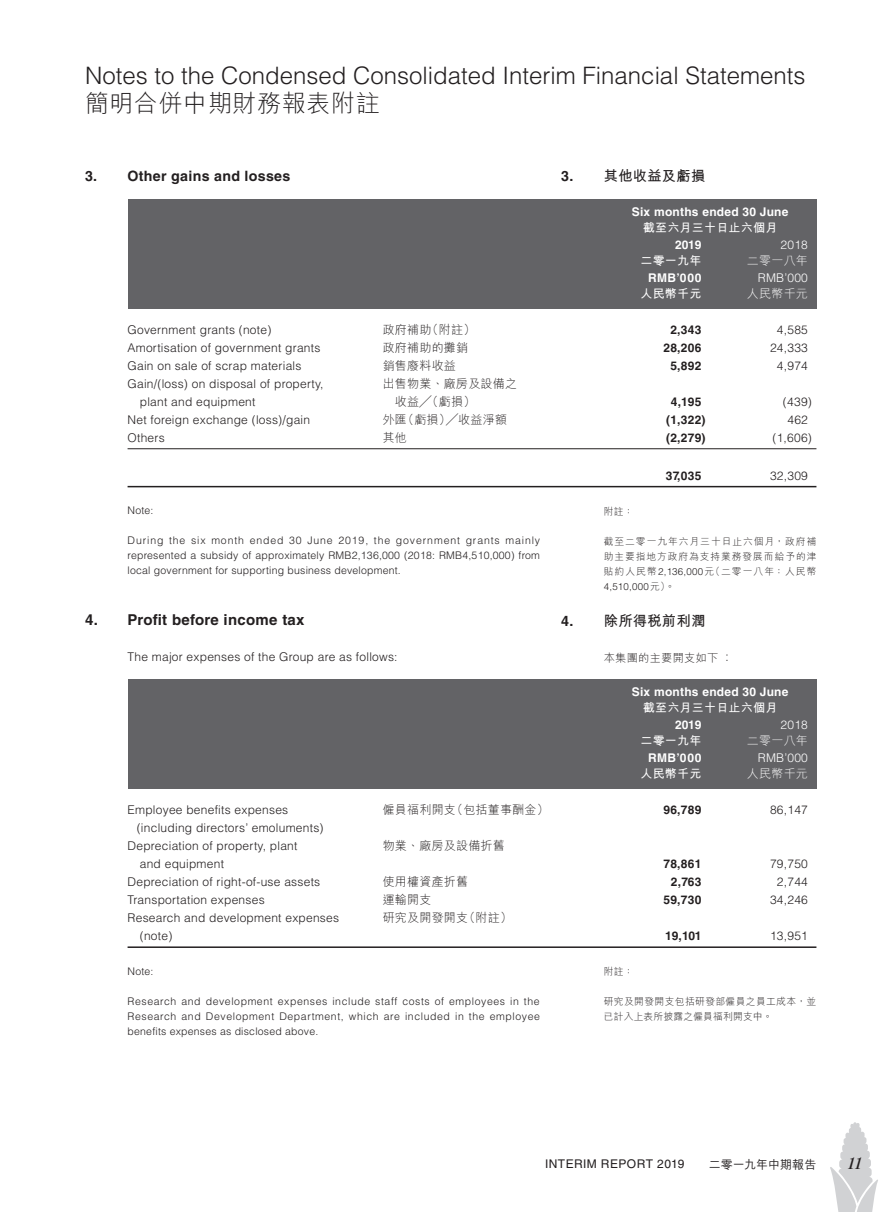
<style>
.page{position:relative;width:893px;height:1212px;background:#fff}
.page>*{position:absolute;margin:0;border:0;box-sizing:border-box;transform-origin:0 0}
.Heading_2_e{font:300 24px "Helvetica LT Std";color:#231f20}
.Heading_2_c{font:300 24px "M Hei HK";letter-spacing:.025em;color:#231f20}
.t1{font:italic 15.75px "Caslon 3 LT Std";color:#231f20;scale:.95 1}
.Subhead_1_e{font:700 15px "Helvetica LT Std";letter-spacing:.02em;color:#231f20}
.Subhead_1_c{font:700 14.25px "Helvetica LT Std";letter-spacing:.02em;color:#231f20}
.Subhead_1_c-2{font:700 14.25px "M Hei HK";letter-spacing:.02em;color:#231f20}
.Table_2_Colume{font:300 12px "Helvetica LT Std";letter-spacing:.02em;color:#231f20}
.Table_2_Colume-2{font:300 12px "M Hei HK";letter-spacing:.02em;color:#231f20}
.Table_2_Colume-3{font:700 12px "Helvetica LT Std";letter-spacing:.02em;color:#231f20}
.Table_2_Colume-4{font:700 12px "Helvetica LT Std";letter-spacing:.02em;color:#fff}
.Table_2_Colume-5{font:700 12px "M Hei HK";letter-spacing:.02em;color:#fff}
.body_e{font:300 12px "Helvetica LT Std";letter-spacing:.02em;color:#231f20}
.Table_2_Colume-6{font:300 12px "Helvetica LT Std";letter-spacing:.02em;color:#fff}
.Table_2_Colume-7{font:300 12px "M Hei HK";letter-spacing:.02em;color:#fff}
.t2{font:12px "Helvetica LT Std";letter-spacing:.035em;color:#231f20}
.t3{font:500 12px "M Hei HK";letter-spacing:.005em;color:#231f20}
.body_c{font:300 11.25px "M Hei HK";letter-spacing:.02em;color:#231f20}
.Notes_e{font:300 10.5px/15px "Helvetica LT Std";letter-spacing:.02em;color:#231f20;text-align:justify}
.Notes_c{font:300 9.75px/15px "M Hei HK";letter-spacing:.095em;color:#231f20;text-align:justify}
.Notes_c-2{font:300 9.75px/15px "M Hei HK";letter-spacing:.04em;color:#231f20}
.s1{font-family:"Helvetica LT Std"}
</style>
<div class="page">
<svg style="left:830px;top:1122px;width:48px;height:90px"></svg>
<div style="left:128px;top:679px;width:688px;height:109px;background:#636366"></div>
<div style="left:128px;top:199px;width:688px;height:110px;background:#636366"></div>
<hr style="left:128px;top:448px;width:688px;height:1px;background:#231f20">
<hr style="left:128px;top:486px;width:688px;height:1px;background:#231f20">
<hr style="left:128px;top:946px;width:688px;height:2px;background:#231f20">
<p class="Heading_2_e" style="left:85px;top:60px;width:722px">Notes to the Condensed Consolidated Interim Financial Statements</p>
<p class="Heading_2_c" style="left:85px;top:91px;width:296px">簡明合併中期財務報表附註</p>
<p class="Subhead_1_c" style="left:85px;top:168px;width:207px">3. Other gains and losses</p>
<p class="Subhead_1_c-2" style="left:561px;top:166px;width:145px"><span class="s1">3.</span> 其他收益及虧損</p>
<p class="Table_2_Colume-4" style="left:632px;top:204px;width:158px">Six months ended 30 June</p>
<p class="Table_2_Colume-5" style="left:643px;top:219px;width:136px">截至六月三十日止六個月</p>
<p class="Table_2_Colume-4" style="left:675px;top:237px;width:28px">2019</p>
<p class="Table_2_Colume-6" style="left:780px;top:237px;width:29px">2018</p>
<p class="Table_2_Colume-5" style="left:640px;top:252px;width:62px">二零一九年</p>
<p class="Table_2_Colume-7" style="left:747px;top:255px;width:62px">二零一八年</p>
<p class="Table_2_Colume-4" style="left:648px;top:270px;width:55px">RMB’000</p>
<p class="Table_2_Colume-6" style="left:758px;top:270px;width:52px">RMB’000</p>
<p class="Table_2_Colume-5" style="left:640px;top:285px;width:62px">人民幣千元</p>
<p class="Table_2_Colume-7" style="left:747px;top:288px;width:62px">人民幣千元</p>
<p class="Table_2_Colume" style="left:128px;top:323px;width:145px">Government grants (note)</p>
<p class="Table_2_Colume-2" style="left:383px;top:324px;width:94px">政府補助（附註）</p>
<p class="Table_2_Colume-3" style="left:670px;top:323px;width:32px">2,343</p>
<p class="Table_2_Colume" style="left:777px;top:323px;width:32px">4,585</p>
<p class="Table_2_Colume" style="left:128px;top:341px;width:194px">Amortisation of government grants</p>
<p class="Table_2_Colume-2" style="left:383px;top:342px;width:87px">政府補助的攤銷</p>
<p class="Table_2_Colume-3" style="left:663px;top:341px;width:39px">28,206</p>
<p class="Table_2_Colume" style="left:770px;top:341px;width:39px">24,333</p>
<p class="Table_2_Colume" style="left:128px;top:359px;width:175px">Gain on sale of scrap materials</p>
<p class="Table_2_Colume-2" style="left:383px;top:360px;width:75px">銷售廢料收益</p>
<p class="Table_2_Colume-3" style="left:670px;top:359px;width:32px">5,892</p>
<p class="Table_2_Colume" style="left:777px;top:359px;width:32px">4,974</p>
<p class="Table_2_Colume" style="left:128px;top:377px;width:198px">Gain/(loss) on disposal of property,</p>
<p class="Table_2_Colume-2" style="left:383px;top:378px;width:136px">出售物業、廠房及設備之</p>
<p class="Table_2_Colume" style="left:140px;top:395px;width:117px">plant and equipment</p>
<p class="Table_2_Colume-2" style="left:395px;top:396px;width:82px">收益╱（虧損）</p>
<p class="Table_2_Colume-3" style="left:671px;top:395px;width:32px">4,195</p>
<p class="Table_2_Colume" style="left:783px;top:395px;width:30px">(439)</p>
<p class="Table_2_Colume" style="left:128px;top:413px;width:184px">Net foreign exchange (loss)/gain</p>
<p class="Table_2_Colume-2" style="left:383px;top:414px;width:126px">外匯（虧損）╱收益淨額</p>
<p class="Table_2_Colume-3" style="left:666px;top:413px;width:41px">(1,322)</p>
<p class="Table_2_Colume" style="left:787px;top:413px;width:22px">462</p>
<p class="Table_2_Colume" style="left:128px;top:431px;width:39px">Others</p>
<p class="Table_2_Colume-2" style="left:383px;top:432px;width:26px">其他</p>
<p class="Table_2_Colume-3" style="left:666px;top:431px;width:41px">(2,279)</p>
<p class="Table_2_Colume" style="left:772px;top:431px;width:41px">(1,606)</p>
<p class="Table_2_Colume-3" style="left:666px;top:468px;width:37px">37,035</p>
<p class="Table_2_Colume" style="left:770px;top:468px;width:39px">32,309</p>
<p class="Notes_e" style="left:128px;top:503px;width:27px">Note:</p>
<p class="Notes_e" style="left:128px;top:533px;width:414px">During the six month ended 30 June 2019, the government grants mainly represented a subsidy of approximately RMB2,136,000 (2018: RMB4,510,000) from local government for supporting business development.</p>
<p class="Subhead_1_e" style="left:85px;top:611px;width:221px">4. Profit before income tax</p>
<p class="body_e" style="left:128px;top:650px;width:272px">The major expenses of the Group are as follows:</p>
<p class="Table_2_Colume-4" style="left:632px;top:684px;width:158px">Six months ended 30 June</p>
<p class="Table_2_Colume-5" style="left:643px;top:699px;width:136px">截至六月三十日止六個月</p>
<p class="Table_2_Colume-4" style="left:675px;top:717px;width:28px">2019</p>
<p class="Table_2_Colume-6" style="left:780px;top:717px;width:29px">2018</p>
<p class="Table_2_Colume-5" style="left:640px;top:732px;width:62px">二零一九年</p>
<p class="Table_2_Colume-7" style="left:747px;top:735px;width:62px">二零一八年</p>
<p class="Table_2_Colume-4" style="left:648px;top:750px;width:55px">RMB’000</p>
<p class="Table_2_Colume-6" style="left:758px;top:750px;width:52px">RMB’000</p>
<p class="Table_2_Colume-5" style="left:640px;top:765px;width:62px">人民幣千元</p>
<p class="Table_2_Colume-7" style="left:747px;top:768px;width:62px">人民幣千元</p>
<p class="Table_2_Colume" style="left:128px;top:803px;width:162px">Employee benefits expenses</p>
<p class="Table_2_Colume-2" style="left:383px;top:804px;width:168px">僱員福利開支（包括董事酬金）</p>
<p class="Table_2_Colume-3" style="left:663px;top:803px;width:39px">96,789</p>
<p class="Table_2_Colume" style="left:770px;top:803px;width:39px">86,147</p>
<p class="Table_2_Colume" style="left:137px;top:821px;width:188px">(including directors’ emoluments)</p>
<p class="Table_2_Colume" style="left:128px;top:839px;width:171px">Depreciation of property, plant</p>
<p class="Table_2_Colume-2" style="left:383px;top:840px;width:124px">物業、廠房及設備折舊</p>
<p class="Table_2_Colume" style="left:140px;top:857px;width:86px">and equipment</p>
<p class="Table_2_Colume-3" style="left:663px;top:857px;width:39px">78,861</p>
<p class="Table_2_Colume" style="left:770px;top:857px;width:39px">79,750</p>
<p class="Table_2_Colume" style="left:128px;top:875px;width:194px">Depreciation of right-of-use assets</p>
<p class="Table_2_Colume-2" style="left:383px;top:876px;width:87px">使用權資產折舊</p>
<p class="Table_2_Colume-3" style="left:671px;top:875px;width:32px">2,763</p>
<p class="Table_2_Colume" style="left:777px;top:875px;width:32px">2,744</p>
<p class="Table_2_Colume" style="left:128px;top:893px;width:139px">Transportation expenses</p>
<p class="Table_2_Colume-2" style="left:383px;top:894px;width:50px">運輸開支</p>
<p class="Table_2_Colume-3" style="left:663px;top:893px;width:39px">59,730</p>
<p class="Table_2_Colume" style="left:770px;top:893px;width:39px">34,246</p>
<p class="Table_2_Colume" style="left:128px;top:911px;width:213px">Research and development expenses</p>
<p class="Table_2_Colume-2" style="left:383px;top:912px;width:131px">研究及開發開支（附註）</p>
<p class="Table_2_Colume" style="left:140px;top:929px;width:34px">(note)</p>
<p class="Table_2_Colume-3" style="left:665px;top:929px;width:38px">19,101</p>
<p class="Table_2_Colume" style="left:770px;top:929px;width:39px">13,951</p>
<p class="Notes_e" style="left:128px;top:963px;width:27px">Note:</p>
<p class="Notes_e" style="left:128px;top:993px;width:414px">Research and development expenses include staff costs of employees in the Research and Development Department, which are included in the employee benefits expenses as disclosed above.</p>
<p class="Notes_c" style="left:604px;top:503px;width:31px">附註：</p>
<p class="Notes_c" style="left:604px;top:533px;width:214px">截至二零一九年六月三十日止六個月，政府補助主要指地方政府為支持業務發展而給予的津貼約人民幣<span class="s1">2,136,000</span>元（二零一八年：人民幣<span class="s1">4,510,000</span>元）。</p>
<p class="Subhead_1_c-2" style="left:561px;top:610px;width:145px"><span class="s1">4.</span> 除所得稅前利潤</p>
<p class="body_c" style="left:604px;top:652px;width:130px">本集團的主要開支如下 ︰</p>
<p class="Notes_c" style="left:604px;top:964px;width:31px">附註：</p>
<p class="Notes_c-2" style="left:604px;top:994px;width:214px">研究及開發開支包括研發部僱員之員工成本，並已計入上表所披露之僱員福利開支中。</p>
<p class="t2" style="left:545px;top:1157px;width:141px">INTERIM REPORT 2019</p>
<p class="t3" style="left:709px;top:1155px;width:109px">二零一九年中期報告</p>
<p class="t1" style="left:847px;top:1154px;width:17px">11</p>
</div>
